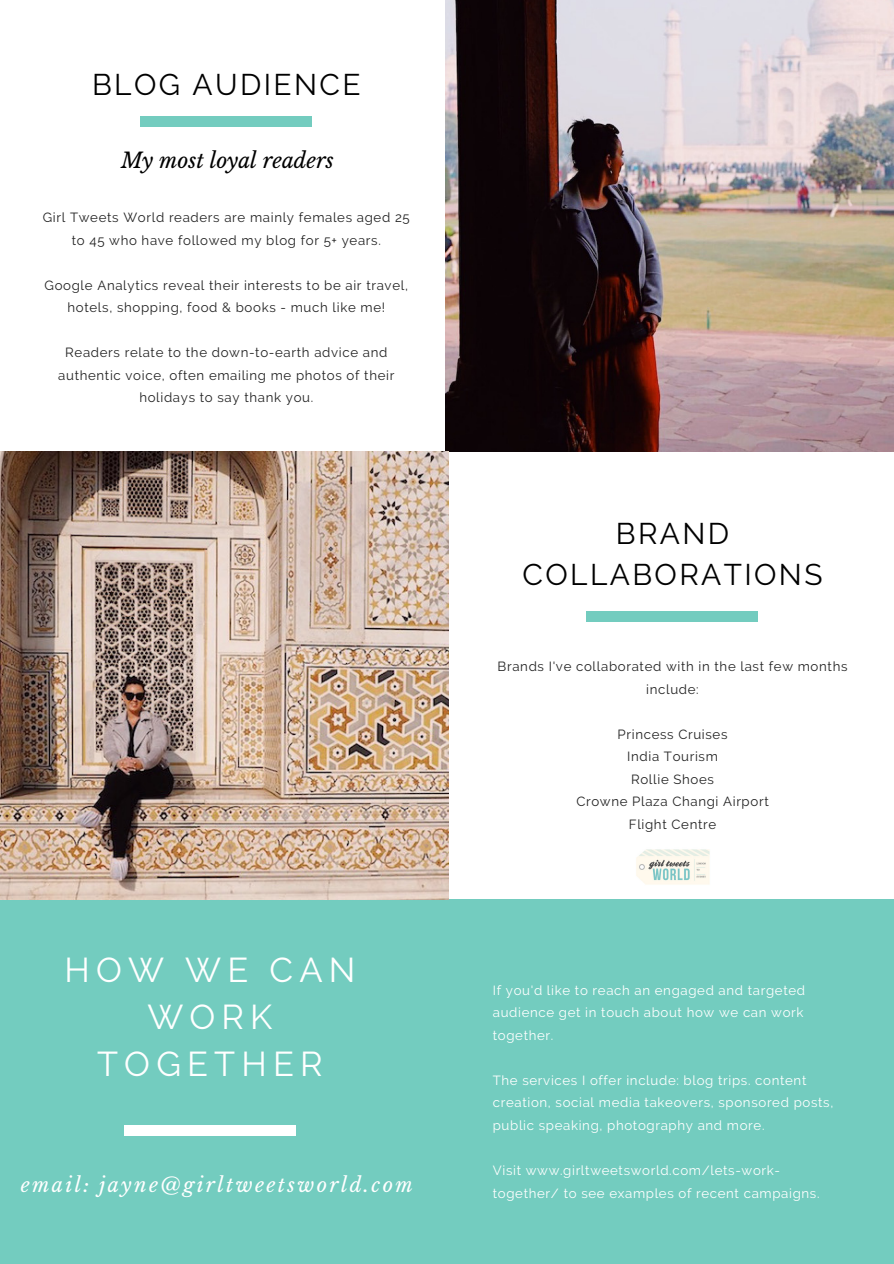
<style>
.page{position:relative;width:894px;height:1264px;background:#fff}
.page>*{position:absolute;margin:0;border:0;box-sizing:border-box;transform-origin:0 0}
.t1{font:34.35px/47.2px "Raleway";letter-spacing:.18em;color:#fff;text-align:center}
.t2{font:29.85px/41.7px "Raleway";letter-spacing:.08em;color:#000;text-align:center}
.t3{font:italic 21px "Libre Baskerville";color:#000}
.t4{font:italic 19.8px "Libre Baskerville";letter-spacing:.12em;color:#fff}
.t5{font:13.2px/22.5px "Raleway";letter-spacing:.05em;color:#222;text-align:center}
.t6{font:13.2px/22.5px "Raleway";letter-spacing:.05em;color:#fff}
</style>
<div class="page">
<div style="left:0;top:899px;width:893px;height:364px;background:#73ccbf"></div>
<img style="left:445px;top:0;width:448px;height:451px">
<img style="left:0;top:451px;width:448px;height:448px">
<div style="left:141px;top:116px;width:171px;height:10px;background:#73ccbf"></div>
<div style="left:586px;top:611px;width:171px;height:10px;background:#73ccbf"></div>
<div style="left:124px;top:1125px;width:171px;height:10px;background:#fff"></div>
<img style="left:636px;top:849px;width:74px;height:36px">
<h2 class="t2" style="left:92px;top:63px;width:270px">BLOG AUDIENCE</h2>
<h3 class="t3" style="left:121px;top:148px;width:214px">My most loyal readers</h3>
<p class="t5" style="left:43px;top:206px;width:368px">Girl Tweets World readers are mainly females aged 25 to 45 who have followed my blog for 5+ years.</p>
<p class="t5" style="left:45px;top:274px;width:365px">Google Analytics reveal their interests to be air travel, hotels, shopping, food &amp; books - much like me!</p>
<p class="t5" style="left:58px;top:341px;width:337px">Readers relate to the down-to-earth advice and authentic voice, often emailing me photos of their holidays to say thank you.</p>
<h1 class="t1" style="left:64px;top:946px;width:292px">HOW WE CAN<br>WORK<br>TOGETHER</h1>
<h3 class="t4" style="left:21px;top:1173px;width:393px">email: jayne@girltweetsworld.com</h3>
<h2 class="t2" style="left:522px;top:512px;width:301px">BRAND<br>COLLABORATIONS</h2>
<p class="t5" style="left:497px;top:655px;width:351px">Brands I've collaborated with in the last few months include:</p>
<p class="t5" style="left:576px;top:722px;width:194px">Princess Cruises<br>India Tourism<br>Rollie Shoes<br>Crowne Plaza Changi Airport<br>Flight Centre</p>
<p class="t6" style="left:492px;top:978px;width:314px">If you'd like to reach an engaged and targeted audience get in touch about how we can work together.</p>
<p class="t6" style="left:492px;top:1068px;width:342px">The services I offer include: blog trips. content creation, social media takeovers, sponsored posts, public speaking, photography and more.</p>
<p class="t6" style="left:492px;top:1159px;width:328px">Visit www.girltweetsworld.com/lets-work&shy;together/ to see examples of recent campaigns.</p>
</div>
